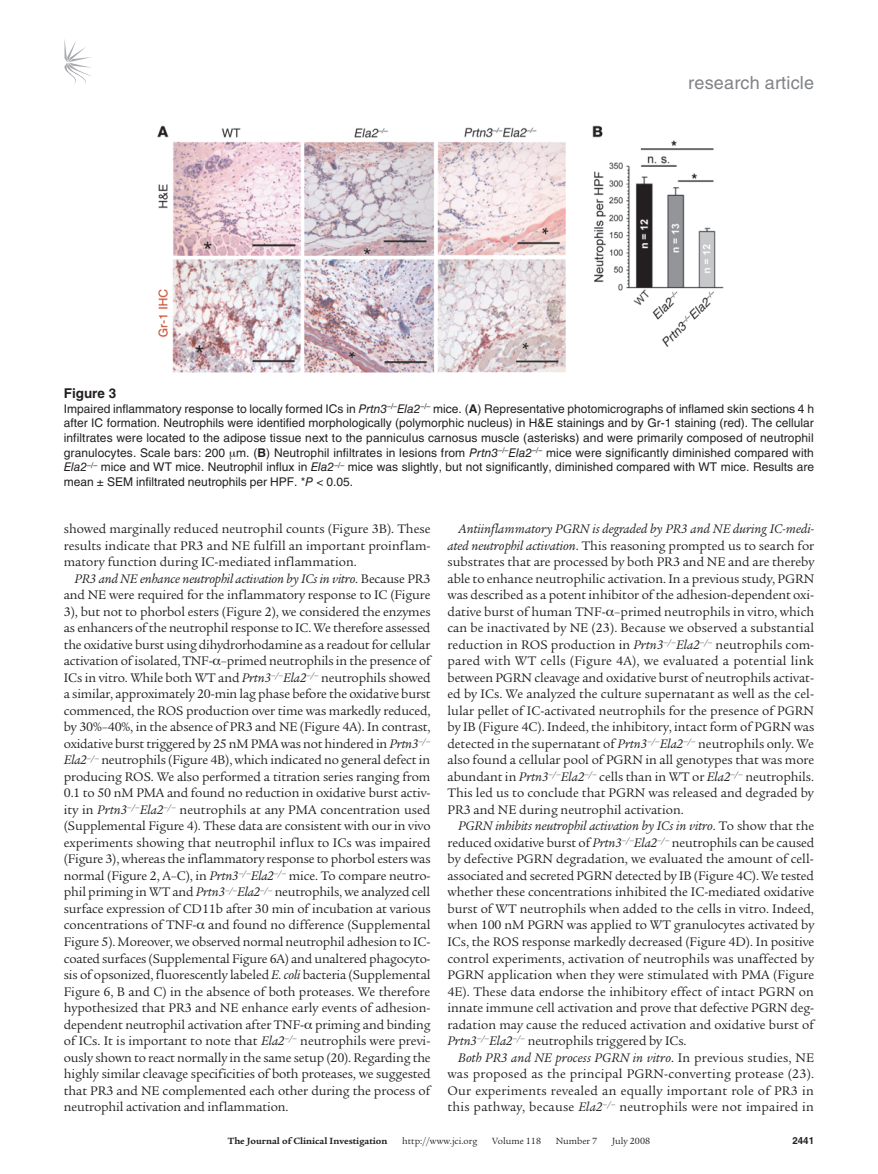
<style>
.page{position:relative;width:878px;height:1174px;background:#fff}
.page>*{position:absolute;margin:0;border:0;box-sizing:border-box;transform-origin:0 0}
.t1{font:18px "Helvetica LT Std";letter-spacing:.01em;color:#808285}
.t2{font:13.5px/16.5px "Legacy Serif Std";color:#231f20;text-align:justify}
.t3{font:700 13.5px "Helvetica LT Std";color:#231f20}
.t4{font:12px/14.7px "Helvetica LT Std";color:#231f20;text-align:justify}
.t5{font:9.75px "Legacy Serif Std";color:#231f20}
.t6{font:700 9.75px "Legacy Serif Std";color:#231f20}
.t7{font:700 9.75px "Helvetica LT Std";color:#231f20}
.s1{font-style:italic}
.s2{font-weight:700}
</style>
<div class="page">
<svg style="left:64px;top:39px;width:27px;height:45px"></svg>
<img style="left:157px;top:125px;width:567px;height:248px">
<h1 class="t1" style="left:688px;top:72px;width:127px">research article</h1>
<p class="t3" style="left:64px;top:385px;width:54px">Figure 3</p>
<p class="t4" style="left:64px;top:401px;width:751px">Impaired inflammatory response to locally formed ICs in <span class="s1">Prtn3</span><sup>–/–</sup><span class="s1">Ela2</span><sup>–/–</sup> mice. (<span class="s2">A</span>) Representative photomicrographs of inflamed skin sections 4 h after IC formation. Neutrophils were identified morphologically (polymorphic nucleus) in H&amp;E stainings and by Gr-1 staining (red). The cellular infiltrates were located to the adipose tissue next to the panniculus carnosus muscle (asterisks) and were primarily composed of neutrophil granulocytes. Scale bars: 200 m. (<span class="s2">B</span>) Neutrophil infiltrates in lesions from <span class="s1">Prtn3</span><sup>–/–</sup><span class="s1">Ela2</span><sup>–/–</sup> mice were significantly diminished compared with <span class="s1">Ela2</span><sup>–/–</sup> mice and WT mice. Neutrophil influx in <span class="s1">Ela2</span><sup>–/–</sup> mice was slightly, but not significantly, diminished compared with WT mice. Results are mean ± SEM infiltrated neutrophils per HPF. *<span class="s1">P</span> &lt; 0.05.</p>
<p class="t2" style="left:64px;top:521px;width:368px">showed marginally reduced neutrophil counts (Figure 3B). These results indicate that PR3 and NE fulfill an important proinflam&shy;matory function during IC-mediated inflammation.</p>
<p class="t2" style="left:64px;top:570px;width:368px;text-indent:11px"><span class="s1">PR3 and NE enhance neutrophil activation by ICs in vitro</span>. Because PR3 and NE were required for the inflammatory response to IC (Figure 3), but not to phorbol esters (Figure 2), we considered the enzymes as enhancers of the neutrophil response to IC. We therefore assessed the oxidative burst using dihydrorhodamine as a readout for cellular activation of isolated, TNF- –primed neutrophils in the presence of ICs in vitro. While both WT and <span class="s1">Prtn3</span><sup>–/–</sup><span class="s1">Ela2</span><sup>–/–</sup> neutrophils showed a similar, approximately 20-min lag phase before the oxidative burst commenced, the ROS production over time was markedly reduced, by 30%–40%, in the absence of PR3 and NE (Figure 4A). In contrast, oxidative burst triggered by 25 nM PMA was not hindered in <span class="s1">Prtn3</span><sup>–/– </sup><span class="s1">Ela2</span><sup>–/–</sup> neutrophils (Figure 4B), which indicated no general defect in producing ROS. We also performed a titration series ranging from 0.1 to 50 nM PMA and found no reduction in oxidative burst activ&shy;ity in <span class="s1">Prtn3</span><sup>–/–</sup><span class="s1">Ela2</span><sup>–/–</sup> neutrophils at any PMA concentration used (Supplemental Figure 4). These data are consistent with our in vivo experiments showing that neutrophil influx to ICs was impaired (Figure 3), whereas the inflammatory response to phorbol esters was normal (Figure 2, A–C), in <span class="s1">Prtn3</span><sup>–/–</sup><span class="s1">Ela2</span><sup>–/–</sup> mice. To compare neutro&shy;phil priming in WT and <span class="s1">Prtn3</span><sup>–/–</sup><span class="s1">Ela2</span><sup>–/–</sup> neutrophils, we analyzed cell surface expression of CD11b after 30 min of incubation at various concentrations of TNF- and found no difference (Supplemental Figure 5). Moreover, we observed normal neutrophil adhesion to IC&shy;coated surfaces (Supplemental Figure 6A) and unaltered phagocyto&shy;sis of opsonized, fluorescently labeled <span class="s1">E. coli</span> bacteria (Supplemental Figure 6, B and C) in the absence of both proteases. We therefore hypothesized that PR3 and NE enhance early events of adhesion&shy;dependent neutrophil activation after TNF- priming and binding of ICs. It is important to note that <span class="s1">Ela2</span><sup>–/–</sup> neutrophils were previ&shy;ously shown to react normally in the same setup (20). Regarding the highly similar cleavage specificities of both proteases, we suggested that PR3 and NE complemented each other during the process of neutrophil activation and inflammation.</p>
<p class="t2" style="left:447px;top:521px;width:368px;text-indent:11px"><span class="s1">Antiinflammatory PGRN is degraded by PR3 and NE during IC-medi&shy;ated neutrophil activation</span>. This reasoning prompted us to search for substrates that are processed by both PR3 and NE and are thereby able to enhance neutrophilic activation. In a previous study, PGRN was described as a potent inhibitor of the adhesion-dependent oxi&shy;dative burst of human TNF- –primed neutrophils in vitro, which can be inactivated by NE (23). Because we observed a substantial reduction in ROS production in <span class="s1">Prtn3</span><sup>–/–</sup><span class="s1">Ela2</span><sup>–/–</sup> neutrophils com&shy;pared with WT cells (Figure 4A), we evaluated a potential link between PGRN cleavage and oxidative burst of neutrophils activat&shy;ed by ICs. We analyzed the culture supernatant as well as the cel&shy;lular pellet of IC-activated neutrophils for the presence of PGRN by IB (Figure 4C). Indeed, the inhibitory, intact form of PGRN was detected in the supernatant of <span class="s1">Prtn3</span><sup>–/–</sup><span class="s1">Ela2</span><sup>–/–</sup> neutrophils only. We also found a cellular pool of PGRN in all genotypes that was more abundant in <span class="s1">Prtn3</span><sup>–/–</sup><span class="s1">Ela2</span><sup>–/–</sup> cells than in WT or <span class="s1">Ela2</span><sup>–/–</sup> neutrophils.<br>This led us to conclude that PGRN was released and degraded by PR3 and NE during neutrophil activation.</p>
<p class="t2" style="left:447px;top:818px;width:368px;text-indent:11px"><span class="s1">PGRN inhibits neutrophil activation by ICs in vitro</span>. To show that the reduced oxidative burst of <span class="s1">Prtn3</span><sup>–/–</sup><span class="s1">Ela2</span><sup>–/–</sup> neutrophils can be caused by defective PGRN degradation, we evaluated the amount of cell&shy;associated and secreted PGRN detected by IB (Figure 4C). We tested whether these concentrations inhibited the IC-mediated oxidative burst of WT neutrophils when added to the cells in vitro. Indeed, when 100 nM PGRN was applied to WT granulocytes activated by ICs, the ROS response markedly decreased (Figure 4D). In positive control experiments, activation of neutrophils was unaffected by PGRN application when they were stimulated with PMA (Figure 4E). These data endorse the inhibitory effect of intact PGRN on innate immune cell activation and prove that defective PGRN deg&shy;radation may cause the reduced activation and oxidative burst of <span class="s1">Prtn3</span><sup>–/–</sup><span class="s1">Ela2</span><sup>–/–</sup> neutrophils triggered by ICs.</p>
<p class="t2" style="left:447px;top:1049px;width:368px;text-indent:11px"><span class="s1">Both PR3 and NE process PGRN in vitro</span>. In previous studies, NE was proposed as the principal PGRN-converting protease (23).<br>Our experiments revealed an equally important role of PR3 in this pathway, because <span class="s1">Ela2</span><sup>–/–</sup> neutrophils were not impaired in</p>
<p class="t6" style="left:228px;top:1135px;width:161px">The Journal of Clinical Investigation</p>
<p class="t5" style="left:402px;top:1135px;width:77px">http://www.jci.org</p>
<p class="t5" style="left:492px;top:1135px;width:50px">Volume 118</p>
<p class="t5" style="left:555px;top:1135px;width:43px">Number 7</p>
<p class="t5" style="left:612px;top:1135px;width:40px">July 2008</p>
<p class="t7" style="left:792px;top:1134px;width:23px">2441</p>
</div>
